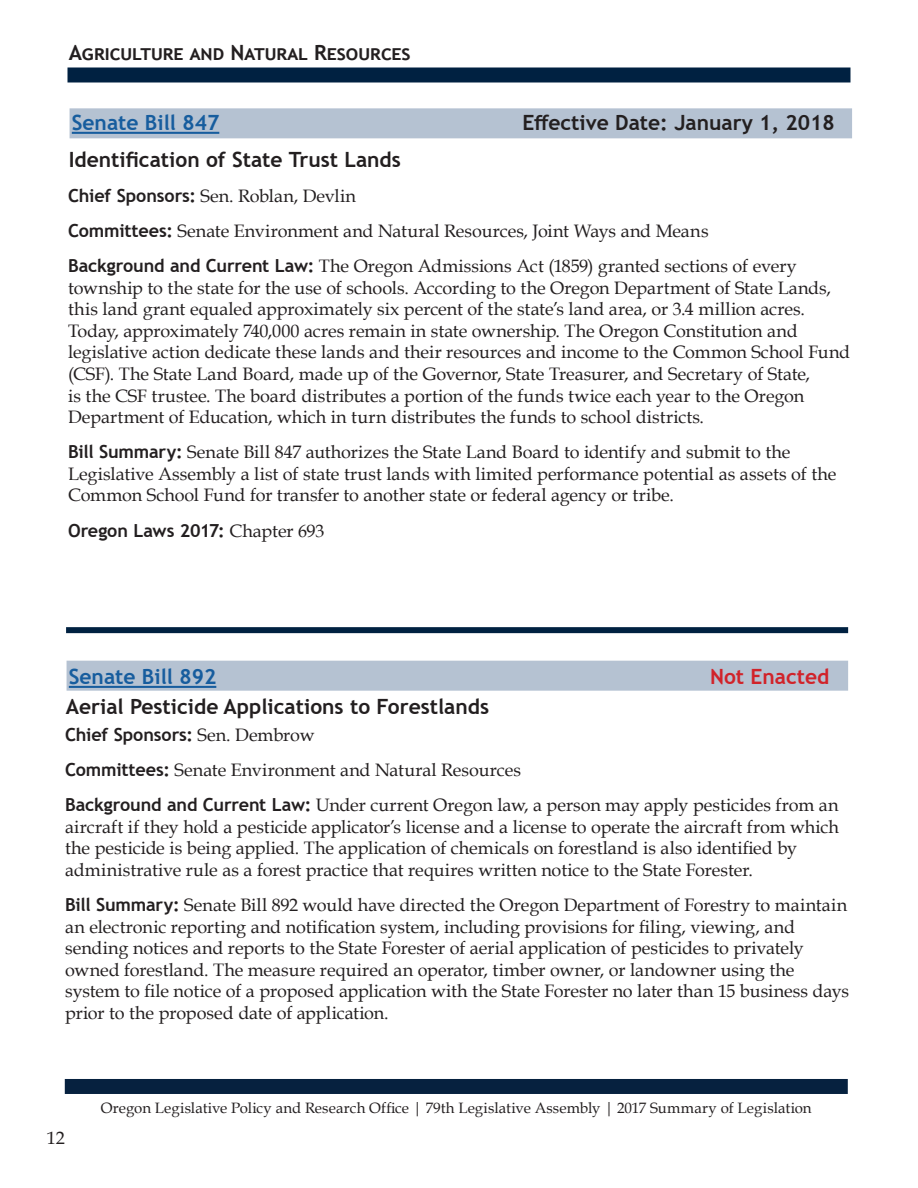
<style>
.page{position:relative;width:918px;height:1188px;background:#fff}
.page>*{position:absolute;margin:0;border:0;box-sizing:border-box;transform-origin:0 0}
.t1{font:700 21px "Trebuchet MS";color:#231f20}
.t2{font:700 21px "Trebuchet MS";color:#175d9e}
.t3{font:700 21px "Trebuchet MS";color:#d1232a}
.t4{font:18px/21.6px "Book Antiqua";letter-spacing:-.005em;color:#231f20}
.t5{font:700 18px "Trebuchet MS";letter-spacing:-.005em;color:#231f20}
.t6{font:15px "Book Antiqua";letter-spacing:.005em;color:#231f20}
.s1{font-family:"Trebuchet MS";font-weight:700}
.s2{font-family:"Book Antiqua";font-weight:400}
</style>
<div class="page">
<div style="left:68px;top:68px;width:782px;height:14px;background:#002141"></div>
<div style="left:65px;top:1079px;width:783px;height:15px;background:#06213f"></div>
<div style="left:70px;top:108px;width:782px;height:30px;background:#b5c2d2"></div>
<hr style="left:72px;top:132px;width:147px;height:2px;background:#175d9e">
<div style="left:67px;top:661px;width:781px;height:30px;background:#b5c2d2"></div>
<hr style="left:69px;top:686px;width:147px;height:2px;background:#175d9e">
<div style="left:66px;top:627px;width:782px;height:6px;background:#002141"></div>
<p class="t1" style="left:69px;top:39px;width:343px">Agriculture and Natural Resources</p>
<p class="t2" style="left:72px;top:110px;width:149px">Senate Bill 847</p>
<p class="t1" style="left:522px;top:110px;width:314px">Effective Date: January 1, 2018</p>
<p class="t1" style="left:69px;top:147px;width:334px">Identification of State Trust Lands</p>
<p class="t4" style="left:68px;top:178px;width:730px;line-height:35.1px"><span class="s1">Chief Sponsors:</span> Sen. Roblan, Devlin<br><span class="s1">Committees:</span> Senate Environment and Natural Resources, Joint Ways and Means<br><span class="s1">Background and Current Law:</span> The Oregon Admissions Act (1859) granted sections of every</p>
<p class="t4" style="left:68px;top:276px;width:784px">township to the state for the use of schools. According to the Oregon Department of State Lands, this land grant equaled approximately six percent of the state’s land area, or 3.4 million acres.<br>Today, approximately 740,000 acres remain in state ownership. The Oregon Constitution and legislative action dedicate these lands and their resources and income to the Common School Fund (CSF). The State Land Board, made up of the Governor, State Treasurer, and Secretary of State,<br>is the CSF trustee. The board distributes a portion of the funds twice each year to the Oregon Department of Education, which in turn distributes the funds to school districts.</p>
<p class="t4" style="left:68px;top:441px;width:770px"><span class="s1">Bill Summary:</span> Senate Bill 847 authorizes the State Land Board to identify and submit to the<br>Legislative Assembly a list of state trust lands with limited performance potential as assets of the<br>Common School Fund for transfer to another state or federal agency or tribe.</p>
<p class="t5" style="left:68px;top:519px;width:258px">Oregon Laws 2017: <span class="s2">Chapter 693</span></p>
<p class="t2" style="left:69px;top:664px;width:149px">Senate Bill 892</p>
<p class="t3" style="left:710px;top:664px;width:121px">Not Enacted</p>
<p class="t1" style="left:66px;top:693px;width:425px">Aerial Pesticide Applications to Forestlands</p>
<p class="t5" style="left:65px;top:723px;width:251px">Chief Sponsors: <span class="s2">Sen. Dembrow</span></p>
<p class="t4" style="left:65px;top:752px;width:775px;line-height:35.1px"><span class="s1">Committees:</span> Senate Environment and Natural Resources<br><span class="s1">Background and Current Law:</span> Under current Oregon law, a person may apply pesticides from an</p>
<p class="t4" style="left:65px;top:815px;width:776px">aircraft if they hold a pesticide applicator’s license and a license to operate the aircraft from which the pesticide is being applied. The application of chemicals on forestland is also identified by administrative rule as a forest practice that requires written notice to the State Forester.</p>
<p class="t4" style="left:65px;top:894px;width:786px"><span class="s1">Bill Summary:</span> Senate Bill 892 would have directed the Oregon Department of Forestry to maintain an electronic reporting and notification system, including provisions for filing, viewing, and sending notices and reports to the State Forester of aerial application of pesticides to privately owned forestland. The measure required an operator, timber owner, or landowner using the system to file notice of a proposed application with the State Forester no later than 15 business days prior to the proposed date of application.</p>
<p class="t4" style="left:47px;top:1127px;width:19px">12</p>
<p class="t6" style="left:101px;top:1097px;width:712px">Oregon Legislative Policy and Research Office | 79th Legislative Assembly | 2017 Summary of Legislation</p>
</div>
